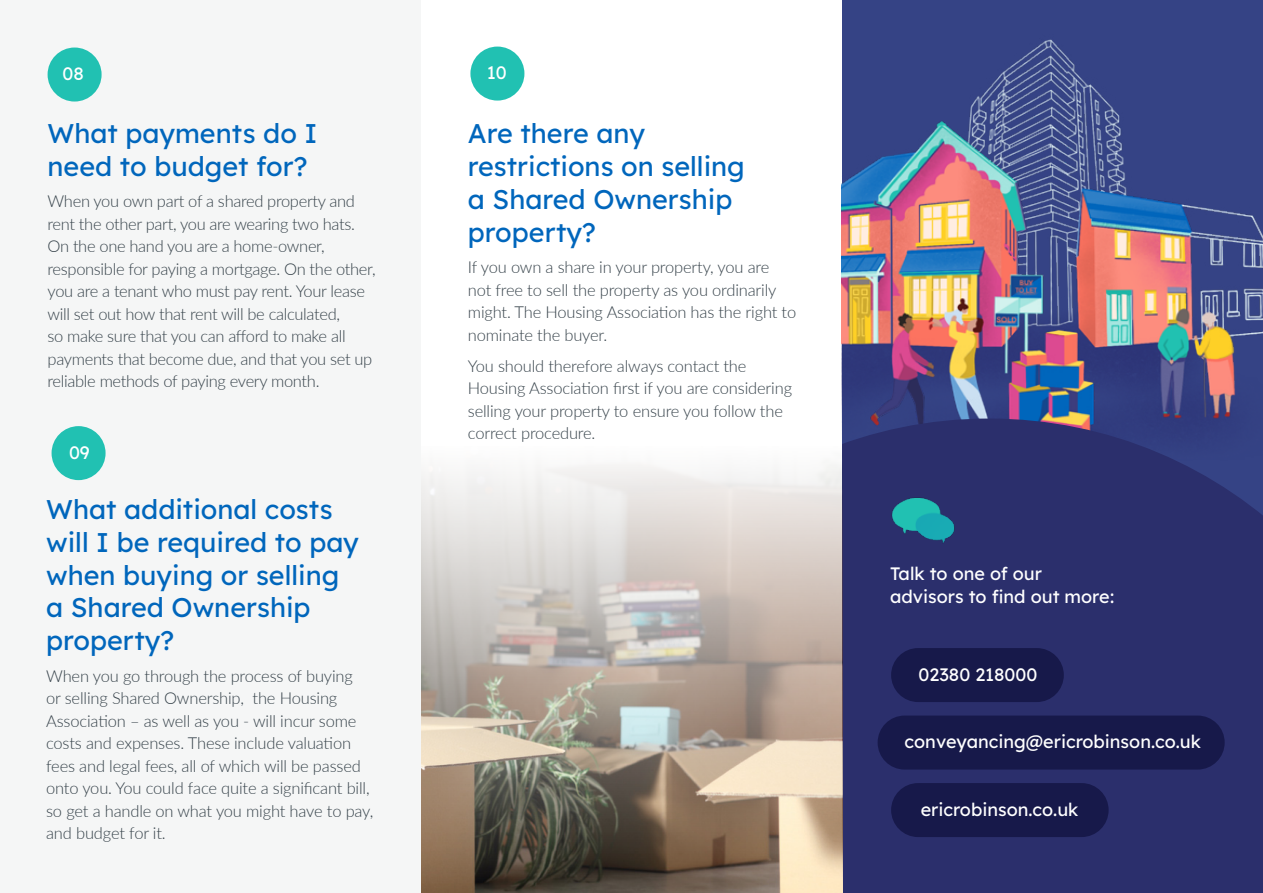
<style>
.page{position:relative;width:1263px;height:893px;background:#fff}
.page>*{position:absolute;margin:0;border:0;box-sizing:border-box;transform-origin:0 0}
.t1{font:27px/33px "Lexend Deca";color:#0066bc}
.t2{font:18px/22.5px "Lexend Deca";color:#fff}
.t3{font:300 16.5px/22.5px "Lato";letter-spacing:-.015em;color:#36424a}
</style>
<div class="page">
<div style="left:0;top:0;width:421px;height:893px;background:#f5f6f6"></div>
<div style="left:48px;top:48px;width:54px;height:54px;background:#21c1b2;border-radius:50%"></div>
<div style="left:842px;top:0;width:421px;height:892px;background:#354385"></div>
<img style="left:841px;top:39px;width:422px;height:388px">
<div style="left:842px;top:419px;width:421px;height:474px;background:#2b2f6c"></div>
<div style="left:52px;top:426px;width:54px;height:54px;background:#21c1b2;border-radius:50%"></div>
<div style="left:470px;top:47px;width:54px;height:54px;background:#21c1b2;border-radius:50%"></div>
<div style="left:891px;top:648px;width:173px;height:54px;background:#17194a;border-radius:27px"></div>
<div style="left:878px;top:716px;width:347px;height:54px;background:#17194a;border-radius:27px"></div>
<div style="left:891px;top:783px;width:217px;height:54px;background:#17194a;border-radius:27px"></div>
<img style="left:891px;top:497px;width:66px;height:47px">
<img style="left:422px;top:446px;width:421px;height:446px">
<p class="t2" style="left:62px;top:61px;width:23px">08</p>
<h1 class="t1" style="left:48px;top:114px;width:271px">What payments do I need to budget for?</h1>
<p class="t3" style="left:48px;top:189px;width:329px">When you own part of a shared property and rent the other part, you are wearing two hats.<br>On the one hand you are a home-owner, responsible for paying a mortgage. On the other, you are a tenant who must pay rent. Your lease will set out how that rent will be calculated,<br>so make sure that you can afford to make all payments that become due, and that you set up reliable methods of paying every month.</p>
<p class="t2" style="left:69px;top:439px;width:22px">09</p>
<h1 class="t1" style="left:46px;top:489px;width:314px">What additional costs will I be required to pay when buying or selling a Shared Ownership property?</h1>
<p class="t3" style="left:46px;top:664px;width:329px">When you go through the process of buying<br>or selling Shared Ownership, the Housing Association – as well as you - will incur some costs and expenses. These include valuation fees and legal fees, all of which will be passed onto you. You could face quite a significant bill, so get a handle on what you might have to pay, and budget for it.</p>
<p class="t2" style="left:487px;top:60px;width:21px">10</p>
<h1 class="t1" style="left:468px;top:114px;width:278px">Are there any restrictions on selling a Shared Ownership property?</h1>
<p class="t3" style="left:468px;top:255px;width:330px">If you own a share in your property, you are not free to sell the property as you ordinarily might. The Housing Association has the right to nominate the buyer.</p>
<p class="t3" style="left:468px;top:354px;width:326px">You should therefore always contact the Housing Association first if you are considering selling your property to ensure you follow the correct procedure.</p>
<p class="t2" style="left:890px;top:561px;width:226px">Talk to one of our advisors to find out more:</p>
<p class="t2" style="left:919px;top:661px;width:120px">02380 218000</p>
<p class="t2" style="left:904px;top:729px;width:298px">conveyancing@ericrobinson.co.uk</p>
<p class="t2" style="left:921px;top:796px;width:159px">ericrobinson.co.uk</p>
</div>
